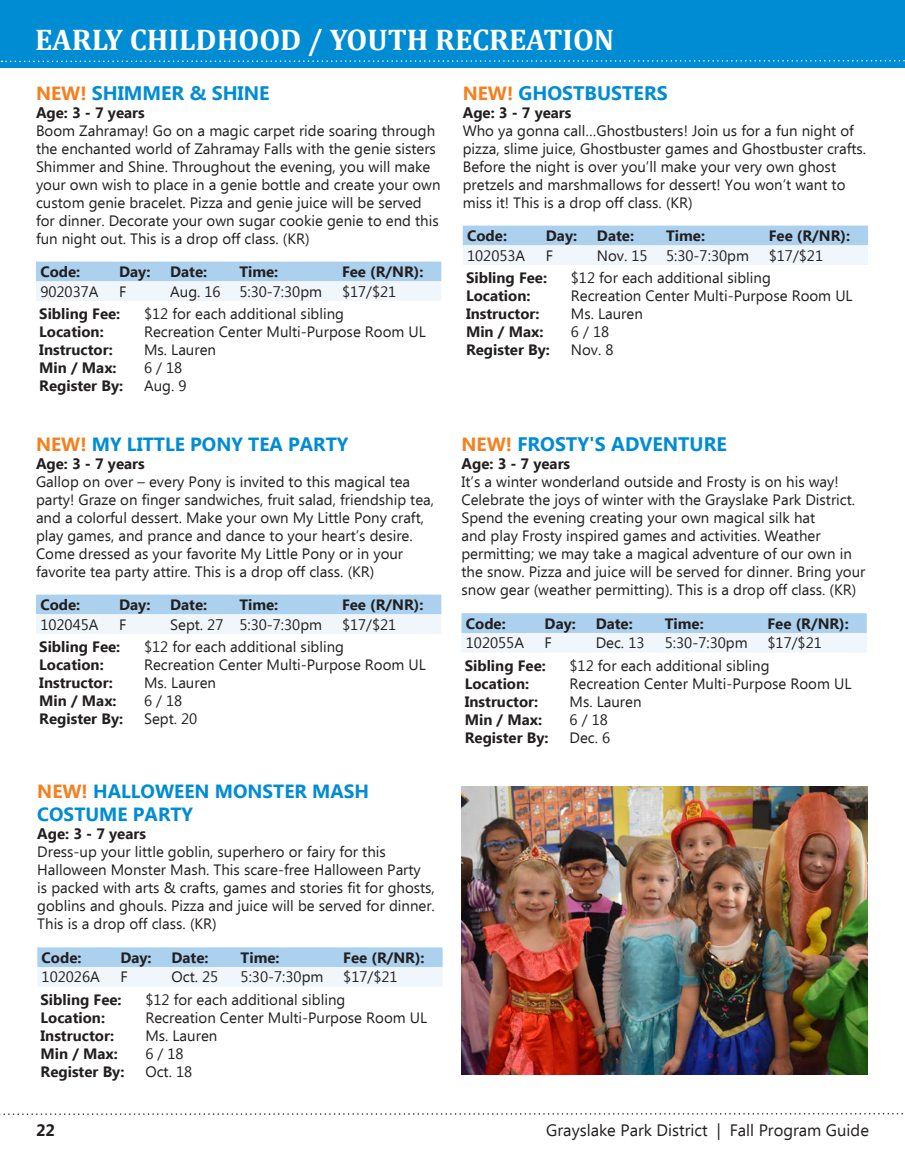
<style>
.page{position:relative;width:905px;height:1175px;background:#fff}
.page>*{position:absolute;margin:0;border:0;box-sizing:border-box;transform-origin:0 0}
.t1{font:700 30px "Cambria";color:#fff}
.t2{font:700 19.5px "Ebrima";color:#008cd3}
.t3{font:700 19.05px/23.4px "Ebrima";color:#008cd3}
.t4{font:16.5px "Ebrima";color:#231f20}
.t5{font:700 16.5px "Ebrima";color:#231f20}
.t6{font:15px/18px "Ebrima";color:#231f20}
.t7{font:700 15px "Ebrima";color:#231f20}
.s1{font-size:19.05px;color:#f58021}
.s2{color:#f58021}
</style>
<div class="page">
<div style="left:0;top:0;width:904px;height:68px;background:#008cd3"></div>
<svg style="left:1px;top:59px;width:904px;height:4px"></svg>
<svg style="left:0;top:1113px;width:903px;height:2px"></svg>
<svg style="left:36px;top:261px;width:405px;height:40px"></svg>
<svg style="left:37px;top:947px;width:405px;height:39px"></svg>
<svg style="left:36px;top:594px;width:405px;height:40px"></svg>
<svg style="left:463px;top:225px;width:405px;height:40px"></svg>
<svg style="left:461px;top:613px;width:405px;height:39px"></svg>
<img style="left:461px;top:786px;width:406px;height:288px">
<p class="t1" style="left:35px;top:19px;width:580px">EARLY CHILDHOOD / YOUTH RECREATION</p>
<p class="t2" style="left:36px;top:78px;width:235px"><span class="s1">NEW!</span> SHIMMER &amp; SHINE</p>
<p class="t7" style="left:36px;top:101px;width:110px">Age: 3 - 7 years</p>
<p class="t6" style="left:36px;top:122px;width:406px">Boom Zahramay! Go on a magic carpet ride soaring through the enchanted world of Zahramay Falls with the genie sisters Shimmer and Shine. Throughout the evening, you will make your own wish to place in a genie bottle and create your own custom genie bracelet. Pizza and genie juice will be served for dinner. Decorate your own sugar cookie genie to end this fun night out. This is a drop off class. (KR)</p>
<p class="t7" style="left:40px;top:260px;width:41px">Code:</p>
<p class="t7" style="left:119px;top:260px;width:33px">Day:</p>
<p class="t7" style="left:170px;top:260px;width:39px">Date:</p>
<p class="t7" style="left:239px;top:260px;width:40px">Time:</p>
<p class="t7" style="left:342px;top:260px;width:83px">Fee (R/NR):</p>
<p class="t6" style="left:40px;top:283px;width:60px">902037A</p>
<p class="t6" style="left:119px;top:283px;width:9px">F</p>
<p class="t6" style="left:170px;top:283px;width:52px">Aug. 16</p>
<p class="t6" style="left:239px;top:283px;width:84px">5:30-7:30pm</p>
<p class="t6" style="left:342px;top:283px;width:56px">$17/$21</p>
<p class="t7" style="left:39px;top:302px;width:83px">Sibling Fee:</p>
<p class="t6" style="left:144px;top:306px;width:201px">$12 for each additional sibling</p>
<p class="t7" style="left:39px;top:320px;width:66px">Location:</p>
<p class="t6" style="left:144px;top:324px;width:283px">Recreation Center Multi-Purpose Room UL</p>
<p class="t7" style="left:39px;top:338px;width:75px">Instructor:</p>
<p class="t6" style="left:144px;top:342px;width:73px">Ms. Lauren</p>
<p class="t7" style="left:39px;top:356px;width:79px">Min / Max:</p>
<p class="t6" style="left:144px;top:360px;width:40px">6 / 18</p>
<p class="t7" style="left:39px;top:374px;width:85px">Register By:</p>
<p class="t6" style="left:144px;top:378px;width:44px">Aug. 9</p>
<p class="t2" style="left:463px;top:78px;width:206px"><span class="s1">NEW!</span> GHOSTBUSTERS</p>
<p class="t7" style="left:463px;top:101px;width:110px">Age: 3 - 7 years</p>
<p class="t6" style="left:463px;top:122px;width:405px">Who ya gonna call…Ghostbusters! Join us for a fun night of pizza, slime juice, Ghostbuster games and Ghostbuster crafts.<br>Before the night is over you’ll make your very own ghost pretzels and marshmallows for dessert! You won’t want to miss it! This is a drop off class. (KR)</p>
<p class="t7" style="left:467px;top:224px;width:41px">Code:</p>
<p class="t7" style="left:546px;top:224px;width:33px">Day:</p>
<p class="t7" style="left:597px;top:224px;width:39px">Date:</p>
<p class="t7" style="left:666px;top:224px;width:40px">Time:</p>
<p class="t7" style="left:768px;top:224px;width:83px">Fee (R/NR):</p>
<p class="t6" style="left:467px;top:247px;width:60px">102053A</p>
<p class="t6" style="left:546px;top:247px;width:9px">F</p>
<p class="t6" style="left:597px;top:247px;width:52px">Nov. 15</p>
<p class="t6" style="left:666px;top:247px;width:84px">5:30-7:30pm</p>
<p class="t6" style="left:768px;top:247px;width:56px">$17/$21</p>
<p class="t7" style="left:466px;top:266px;width:83px">Sibling Fee:</p>
<p class="t6" style="left:571px;top:270px;width:201px">$12 for each additional sibling</p>
<p class="t7" style="left:466px;top:284px;width:66px">Location:</p>
<p class="t6" style="left:571px;top:288px;width:283px">Recreation Center Multi-Purpose Room UL</p>
<p class="t7" style="left:466px;top:302px;width:75px">Instructor:</p>
<p class="t6" style="left:571px;top:306px;width:73px">Ms. Lauren</p>
<p class="t7" style="left:466px;top:320px;width:79px">Min / Max:</p>
<p class="t6" style="left:571px;top:324px;width:40px">6 / 18</p>
<p class="t7" style="left:466px;top:338px;width:85px">Register By:</p>
<p class="t6" style="left:571px;top:342px;width:44px">Nov. 8</p>
<p class="t3" style="left:36px;top:433px;width:314px"><span class="s2">NEW!</span> MY LITTLE PONY TEA PARTY</p>
<p class="t7" style="left:36px;top:452px;width:110px">Age: 3 - 7 years</p>
<p class="t6" style="left:36px;top:473px;width:399px">Gallop on over – every Pony is invited to this magical tea party! Graze on finger sandwiches, fruit salad, friendship tea, and a colorful dessert. Make your own My Little Pony craft, play games, and prance and dance to your heart’s desire.<br>Come dressed as your favorite My Little Pony or in your favorite tea party attire. This is a drop off class. (KR)</p>
<p class="t7" style="left:40px;top:593px;width:41px">Code:</p>
<p class="t7" style="left:119px;top:593px;width:33px">Day:</p>
<p class="t7" style="left:170px;top:593px;width:39px">Date:</p>
<p class="t7" style="left:239px;top:593px;width:40px">Time:</p>
<p class="t7" style="left:342px;top:593px;width:83px">Fee (R/NR):</p>
<p class="t6" style="left:40px;top:616px;width:60px">102045A</p>
<p class="t6" style="left:119px;top:616px;width:9px">F</p>
<p class="t6" style="left:170px;top:616px;width:55px">Sept. 27</p>
<p class="t6" style="left:239px;top:616px;width:84px">5:30-7:30pm</p>
<p class="t6" style="left:342px;top:616px;width:56px">$17/$21</p>
<p class="t7" style="left:39px;top:635px;width:83px">Sibling Fee:</p>
<p class="t6" style="left:144px;top:638px;width:201px">$12 for each additional sibling</p>
<p class="t7" style="left:39px;top:653px;width:66px">Location:</p>
<p class="t6" style="left:144px;top:656px;width:283px">Recreation Center Multi-Purpose Room UL</p>
<p class="t7" style="left:39px;top:671px;width:75px">Instructor:</p>
<p class="t6" style="left:144px;top:674px;width:73px">Ms. Lauren</p>
<p class="t7" style="left:39px;top:689px;width:79px">Min / Max:</p>
<p class="t6" style="left:144px;top:692px;width:40px">6 / 18</p>
<p class="t7" style="left:39px;top:707px;width:85px">Register By:</p>
<p class="t6" style="left:144px;top:710px;width:55px">Sept. 20</p>
<p class="t3" style="left:37px;top:780px;width:333px"><span class="s2">NEW!</span> HALLOWEEN MONSTER MASH<br>COSTUME PARTY</p>
<p class="t7" style="left:37px;top:822px;width:110px">Age: 3 - 7 years</p>
<p class="t6" style="left:37px;top:844px;width:399px">Dress-up your little goblin, superhero or fairy for this Halloween Monster Mash. This scare-free Halloween Party<br>is packed with arts &amp; crafts, games and stories fit for ghosts, goblins and ghouls. Pizza and juice will be served for dinner.<br>This is a drop off class. (KR)</p>
<p class="t7" style="left:42px;top:946px;width:41px">Code:</p>
<p class="t7" style="left:120px;top:946px;width:33px">Day:</p>
<p class="t7" style="left:171px;top:946px;width:39px">Date:</p>
<p class="t7" style="left:241px;top:946px;width:40px">Time:</p>
<p class="t7" style="left:343px;top:946px;width:83px">Fee (R/NR):</p>
<p class="t6" style="left:42px;top:969px;width:60px">102026A</p>
<p class="t6" style="left:120px;top:969px;width:9px">F</p>
<p class="t6" style="left:171px;top:969px;width:48px">Oct. 25</p>
<p class="t6" style="left:241px;top:969px;width:84px">5:30-7:30pm</p>
<p class="t6" style="left:343px;top:969px;width:56px">$17/$21</p>
<p class="t7" style="left:41px;top:988px;width:83px">Sibling Fee:</p>
<p class="t6" style="left:145px;top:991px;width:201px">$12 for each additional sibling</p>
<p class="t7" style="left:41px;top:1006px;width:66px">Location:</p>
<p class="t6" style="left:145px;top:1009px;width:283px">Recreation Center Multi-Purpose Room UL</p>
<p class="t7" style="left:41px;top:1024px;width:75px">Instructor:</p>
<p class="t6" style="left:145px;top:1027px;width:73px">Ms. Lauren</p>
<p class="t7" style="left:41px;top:1042px;width:79px">Min / Max:</p>
<p class="t6" style="left:145px;top:1045px;width:40px">6 / 18</p>
<p class="t7" style="left:41px;top:1060px;width:85px">Register By:</p>
<p class="t6" style="left:145px;top:1063px;width:48px">Oct. 18</p>
<p class="t2" style="left:461px;top:430px;width:267px"><span class="s1">NEW!</span> FROSTY'S ADVENTURE</p>
<p class="t7" style="left:461px;top:452px;width:110px">Age: 3 - 7 years</p>
<p class="t6" style="left:461px;top:474px;width:405px">It’s a winter wonderland outside and Frosty is on his way!<br>Celebrate the joys of winter with the Grayslake Park District.<br>Spend the evening creating your own magical silk hat<br>and play Frosty inspired games and activities. Weather permitting; we may take a magical adventure of our own in the snow. Pizza and juice will be served for dinner. Bring your snow gear (weather permitting). This is a drop off class. (KR)</p>
<p class="t7" style="left:466px;top:612px;width:41px">Code:</p>
<p class="t7" style="left:544px;top:612px;width:33px">Day:</p>
<p class="t7" style="left:595px;top:612px;width:39px">Date:</p>
<p class="t7" style="left:664px;top:612px;width:40px">Time:</p>
<p class="t7" style="left:767px;top:612px;width:83px">Fee (R/NR):</p>
<p class="t6" style="left:466px;top:635px;width:60px">102055A</p>
<p class="t6" style="left:544px;top:635px;width:9px">F</p>
<p class="t6" style="left:595px;top:635px;width:50px">Dec. 13</p>
<p class="t6" style="left:664px;top:635px;width:84px">5:30-7:30pm</p>
<p class="t6" style="left:767px;top:635px;width:56px">$17/$21</p>
<p class="t7" style="left:464px;top:654px;width:83px">Sibling Fee:</p>
<p class="t6" style="left:569px;top:657px;width:201px">$12 for each additional sibling</p>
<p class="t7" style="left:464px;top:672px;width:66px">Location:</p>
<p class="t6" style="left:569px;top:675px;width:283px">Recreation Center Multi-Purpose Room UL</p>
<p class="t7" style="left:464px;top:690px;width:75px">Instructor:</p>
<p class="t6" style="left:569px;top:693px;width:73px">Ms. Lauren</p>
<p class="t7" style="left:464px;top:708px;width:79px">Min / Max:</p>
<p class="t6" style="left:569px;top:711px;width:40px">6 / 18</p>
<p class="t7" style="left:464px;top:726px;width:85px">Register By:</p>
<p class="t6" style="left:569px;top:729px;width:42px">Dec. 6</p>
<p class="t5" style="left:36px;top:1117px;width:20px">22</p>
<p class="t4" style="left:546px;top:1118px;width:324px">Grayslake Park District | Fall Program Guide</p>
</div>
